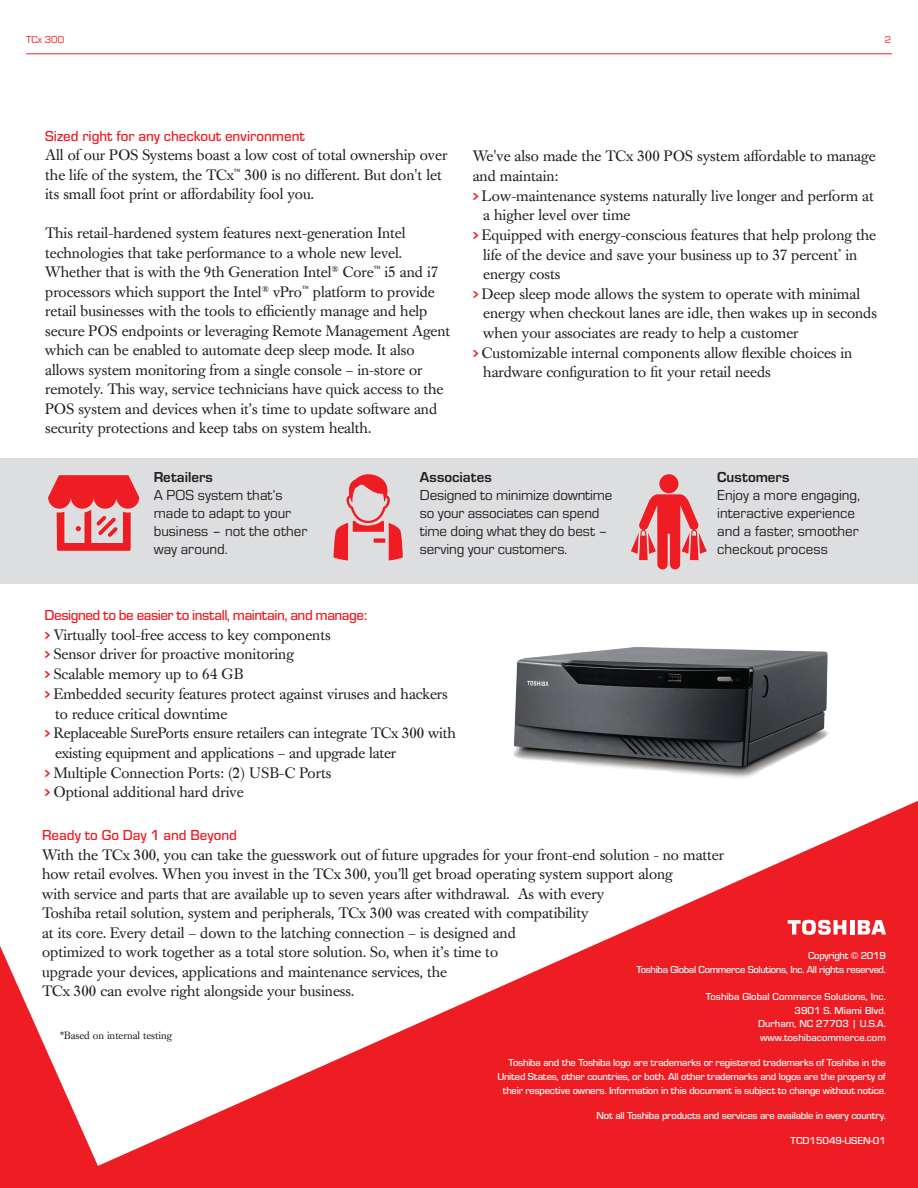
<style>
.page{position:relative;width:918px;height:1188px;background:#fff}
.page>*{position:absolute;margin:0;border:0;box-sizing:border-box;transform-origin:0 0}
.t1{font:15px/19.5px "Caslon Book BE";color:#231f20}
.t2{font:15px/18px "Eurostile";color:#231f20}
.t3{font:500 15px "Eurostile";color:#ee1d23}
.t4{font:500 15px "Eurostile";letter-spacing:-.03em;color:#ee1d23}
.t5{font:700 15px "Eurostile";color:#231f20}
.t6{font:500 10.5px/13.6px "Eurostile";letter-spacing:-.02em;color:#fff;text-align:right}
.t7{font:500 10.5px/13.6px "Eurostile";color:#fff;text-align:right}
.t8{font:10.5px "Caslon Book BE";color:#231f20}
.t9{font:10.5px "Eurostile";color:#ee1d23}
.s1{font-family:"Chevron";font-size:16.5px;color:#ee1d23}
</style>
<div class="page">
<svg style="left:0;top:801px;width:918px;height:387px;fill:#ee1d23"></svg>
<hr style="left:26px;top:54px;width:866px;height:1px;background:#ee1d23">
<hr style="left:850px;top:920px;width:4px;height:15px;background:#fff">
<svg style="left:858px;top:920px;width:28px;height:15px"></svg>
<svg style="left:788px;top:920px;width:58px;height:15px"></svg>
<div style="left:0;top:459px;width:918px;height:125px;background:#dddee0"></div>
<svg style="left:48px;top:475px;width:91px;height:76px"></svg>
<svg style="left:334px;top:474px;width:69px;height:87px"></svg>
<div style="left:659px;top:474px;width:19px;height:19px;background:#ee1d23;border-radius:50%"></div>
<svg style="left:631px;top:493px;width:76px;height:76px"></svg>
<img style="left:513px;top:647px;width:316px;height:133px">
<p class="t9" style="left:26px;top:33px;width:40px">TCx 300</p>
<p class="t9" style="left:885px;top:33px;width:8px">2</p>
<p class="t3" style="left:45px;top:126px;width:261px">Sized right for any checkout environment</p>
<p class="t1" style="left:45px;top:146px;width:404px">All of our POS Systems boast a low cost of total ownership over the life of the system, the TCx<sup>™</sup> 300 is no different. But don't let its small foot print or affordability fool you.</p>
<p class="t1" style="left:45px;top:224px;width:407px">This retail-hardened system features next-generation Intel technologies that take performance to a whole new level.<br>Whether that is with the 9th Generation Intel<sup>®</sup> Core<sup>™</sup> i5 and i7 processors which support the Intel<sup>®</sup> vPro<sup>™</sup> platform to provide retail businesses with the tools to efficiently manage and help secure POS endpoints or leveraging Remote Management Agent which can be enabled to automate deep sleep mode. It also allows system monitoring from a single console – in-store or remotely. This way, service technicians have quick access to the POS system and devices when it’s time to update software and security protections and keep tabs on system health.</p>
<p class="t1" style="left:473px;top:147px;width:404px">We've also made the TCx 300 POS system affordable to manage and maintain:</p>
<p class="t1" style="left:483px;top:186px;width:392px;text-indent:-10px"><span class="s1">•</span> Low-maintenance systems naturally live longer and perform at a higher level over time</p>
<p class="t1" style="left:483px;top:226px;width:394px;text-indent:-10px"><span class="s1">•</span> Equipped with energy-conscious features that help prolong the life of the device and save your business up to 37 percent<sup>*</sup> in energy costs</p>
<p class="t1" style="left:483px;top:284px;width:395px;text-indent:-10px"><span class="s1">•</span> Deep sleep mode allows the system to operate with minimal energy when checkout lanes are idle, then wakes up in seconds when your associates are ready to help a customer</p>
<p class="t1" style="left:483px;top:343px;width:371px;text-indent:-10px"><span class="s1">•</span> Customizable internal components allow flexible choices in hardware configuration to fit your retail needs</p>
<p class="t5" style="left:154px;top:466px;width:61px">Retailers</p>
<p class="t2" style="left:154px;top:485px;width:155px">A POS system that’s made to adapt to your business – not the other way around.</p>
<p class="t5" style="left:420px;top:466px;width:73px">Associates</p>
<p class="t2" style="left:420px;top:485px;width:194px">Designed to minimize downtime so your associates can spend time doing what they do best – serving your customers.</p>
<p class="t4" style="left:45px;top:605px;width:324px">Designed to be easier to install, maintain, and manage:</p>
<p class="t1" style="left:45px;top:625px;width:288px"><span class="s1">•</span> Virtually tool-free access to key components</p>
<p class="t1" style="left:45px;top:645px;width:251px"><span class="s1">•</span> Sensor driver for proactive monitoring</p>
<p class="t1" style="left:45px;top:665px;width:200px"><span class="s1">•</span> Scalable memory up to 64 GB</p>
<p class="t1" style="left:55px;top:685px;width:394px;text-indent:-10px"><span class="s1">•</span> Embedded security features protect against viruses and hackers to reduce critical downtime</p>
<p class="t1" style="left:55px;top:724px;width:402px;text-indent:-10px"><span class="s1">•</span> Replaceable SurePorts ensure retailers can integrate TCx 300 with existing equipment and applications – and upgrade later</p>
<p class="t1" style="left:45px;top:763px;width:288px"><span class="s1">•</span> Multiple Connection Ports: (2) USB-C Ports</p>
<p class="t1" style="left:45px;top:783px;width:200px"><span class="s1">•</span> Optional additional hard drive</p>
<p class="t5" style="left:717px;top:466px;width:74px">Customers</p>
<p class="t2" style="left:717px;top:485px;width:144px">Enjoy a more engaging, interactive experience and a faster, smoother checkout process</p>
<p class="t3" style="left:42px;top:825px;width:196px">Ready to Go Day 1 and Beyond</p>
<p class="t1" style="left:42px;top:845px;width:684px">With the TCx 300, you can take the guesswork out of future upgrades for your front-end solution - no matter how retail evolves. When you invest in the TCx 300, you’ll get broad operating system support along<br>with service and parts that are available up to seven years after withdrawal. As with every<br>Toshiba retail solution, system and peripherals, TCx 300 was created with compatibility<br>at its core. Every detail – down to the latching connection – is designed and<br>optimized to work together as a total store solution. So, when it’s time to<br>upgrade your devices, applications and maintenance services, the<br>TCx 300 can evolve right alongside your business.</p>
<p class="t6" style="left:636px;top:948px;width:251px">Copyright © 2019<br>Toshiba Global Commerce Solutions, Inc. All rights reserved.</p>
<p class="t7" style="left:706px;top:989px;width:182px">Toshiba Global Commerce Solutions, Inc.<br>3901 S. Miami Blvd.<br>Durham, NC 27703 | U.S.A. www.toshibacommerce.com</p>
<p class="t6" style="left:497px;top:1056px;width:390px">Toshiba and the Toshiba logo are trademarks or registered trademarks of Toshiba in the<br>United States, other countries, or both. All other trademarks and logos are the property of their respective owners. Information in this document is subject to change without notice.</p>
<p class="t6" style="left:597px;top:1108px;width:291px">Not all Toshiba products and services are available in every country.</p>
<p class="t7" style="left:791px;top:1133px;width:97px">TCD15049-USEN-01</p>
<p class="t8" style="left:60px;top:1029px;width:113px">*Based on internal testing</p>
</div>
